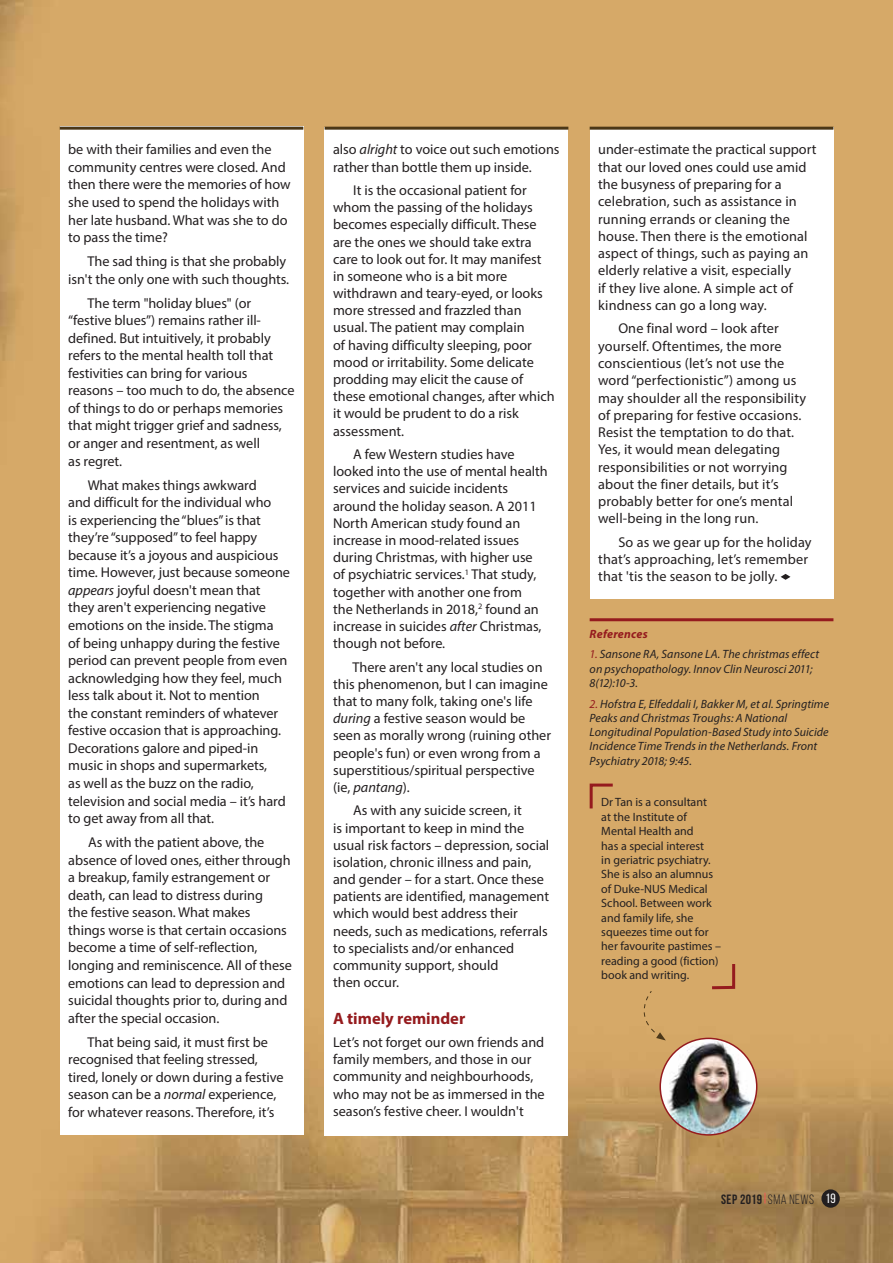
<style>
.page{position:relative;width:893px;height:1263px;background:#fff}
.page>*{position:absolute;margin:0;border:0;box-sizing:border-box;transform-origin:0 0}
.t1{font:700 16.5px "Myriad Pro";color:#951b1e}
.t2{font:14.25px/17.5px "Myriad Pro";color:#231f20}
.t3{font:700 13.5px "Bebas Neue";letter-spacing:.035em;color:#231f20}
.t4{font:italic 12px/14.2px "Myriad Pro";letter-spacing:.005em;color:#231f20}
.t5{font:12px/14.4px "Myriad Pro";color:#231f20}
.t6{font:italic 700 12px "Myriad Pro";letter-spacing:.015em;color:#951b1e}
.s1{font-style:italic}
.s2{color:#951b1e}
.s3{font-weight:400}
.s4{font-weight:400;color:#fff}
</style>
<div class="page">
<img style="left:0;top:0;width:893px;height:1263px">
<div style="left:60px;top:127px;width:243px;height:1008px;background:#fff"></div>
<div style="left:325px;top:127px;width:243px;height:1009px;background:#fff"></div>
<div style="left:590px;top:127px;width:243px;height:471px;background:#fff"></div>
<svg style="left:781px;top:574px;width:9px;height:6px"></svg>
<hr style="left:60px;top:127px;width:243px;height:3px;background:#4b3717">
<hr style="left:325px;top:127px;width:243px;height:3px;background:#4b3717">
<hr style="left:590px;top:127px;width:243px;height:3px;background:#4b3717">
<svg style="left:588px;top:782px;width:28px;height:29px"></svg>
<svg style="left:709px;top:961px;width:28px;height:30px"></svg>
<svg style="left:643px;top:990px;width:23px;height:50px"></svg>
<img style="left:660px;top:1038px;width:97px;height:97px;border-radius:48px">
<div style="left:659px;top:1038px;width:98px;height:98px;border:2px solid #951b1e;border-radius:50%"></div>
<hr style="left:590px;top:618px;width:243px;height:3px;background:#951b1e">
<div style="left:821px;top:1189px;width:19px;height:19px;background:#231f20;border-radius:50%"></div>
<p class="t2" style="left:68px;top:141px;width:224px">be with their families and even the community centres were closed. And then there were the memories of how she used to spend the holidays with her late husband. What was she to do to pass the time?</p>
<p class="t2" style="left:68px;top:252px;width:223px;text-align:right">The sad thing is that she probably isn't the only one with such thoughts.</p>
<p class="t2" style="left:68px;top:294px;width:228px;text-indent:19px">The term "holiday blues" (or “festive blues”) remains rather ill&shy;defined. But intuitively, it probably refers to the mental health toll that festivities can bring for various reasons – too much to do, the absence of things to do or perhaps memories that might trigger grief and sadness, or anger and resentment, as well<br>as regret.</p>
<p class="t2" style="left:68px;top:476px;width:223px;text-indent:19px">What makes things awkward<br>and difficult for the individual who<br>is experiencing the “blues” is that they’re “supposed” to feel happy because it’s a joyous and auspicious time. However, just because someone <span class="s1">appears</span> joyful doesn't mean that they aren't experiencing negative emotions on the inside. The stigma<br>of being unhappy during the festive period can prevent people from even acknowledging how they feel, much less talk about it. Not to mention<br>the constant reminders of whatever festive occasion that is approaching.<br>Decorations galore and piped-in music in shops and supermarkets,<br>as well as the buzz on the radio, television and social media – it’s hard to get away from all that.</p>
<p class="t2" style="left:68px;top:833px;width:225px;text-indent:20px">As with the patient above, the absence of loved ones, either through a breakup, family estrangement or death, can lead to distress during<br>the festive season. What makes<br>things worse is that certain occasions become a time of self-reflection, longing and reminiscence. All of these emotions can lead to depression and suicidal thoughts prior to, during and after the special occasion.</p>
<p class="t2" style="left:68px;top:1033px;width:217px;text-indent:19px">That being said, it must first be recognised that feeling stressed, tired, lonely or down during a festive season can be a <span class="s1">normal</span> experience, for whatever reasons. Therefore, it’s</p>
<p class="t2" style="left:333px;top:141px;width:228px;line-height:17.1px">also <span class="s1">alright</span> to voice out such emotions rather than bottle them up inside.</p>
<p class="t2" style="left:333px;top:182px;width:223px;line-height:17.1px;text-indent:20px">It is the occasional patient for whom the passing of the holidays becomes especially difficult. These are the ones we should take extra care to look out for. It may manifest in someone who is a bit more withdrawn and teary-eyed, or looks more stressed and frazzled than usual. The patient may complain<br>of having difficulty sleeping, poor mood or irritability. Some delicate prodding may elicit the cause of these emotional changes, after which it would be prudent to do a risk assessment.</p>
<p class="t2" style="left:333px;top:445px;width:216px;text-indent:20px">A few Western studies have looked into the use of mental health services and suicide incidents around the holiday season. A 2011<br>North American study found an increase in mood-related issues during Christmas, with higher use of psychiatric services.<sup>1</sup> That study, together with another one from<br>the Netherlands in 2018,<sup>2</sup> found an increase in suicides <span class="s1">after</span> Christmas, though not before.</p>
<p class="t2" style="left:333px;top:658px;width:220px;line-height:17.1px;text-indent:19px">There aren't any local studies on this phenomenon, but I can imagine that to many folk, taking one's life <span class="s1">during</span> a festive season would be seen as morally wrong (ruining other people's fun) or even wrong from a superstitious/spiritual perspective (ie, <span class="s1">pantang</span>).</p>
<p class="t2" style="left:333px;top:802px;width:218px;line-height:17.1px;text-indent:20px">As with any suicide screen, it<br>is important to keep in mind the usual risk factors – depression, social isolation, chronic illness and pain, and gender – for a start. Once these patients are identified, management which would best address their needs, such as medications, referrals to specialists and/or enhanced community support, should<br>then occur.</p>
<p class="t1" style="left:333px;top:1007px;width:134px">A timely reminder</p>
<p class="t2" style="left:333px;top:1033px;width:213px;line-height:17.1px">Let’s not forget our own friends and family members, and those in our community and neighbourhoods, who may not be as immersed in the season’s festive cheer. I wouldn't</p>
<p class="t2" style="left:598px;top:141px;width:220px">under-estimate the practical support that our loved ones could use amid the busyness of preparing for a celebration, such as assistance in running errands or cleaning the house. Then there is the emotional aspect of things, such as paying an elderly relative a visit, especially<br>if they live alone. A simple act of kindness can go a long way.</p>
<p class="t2" style="left:598px;top:320px;width:209px;text-indent:20px">One final word – look after yourself. Oftentimes, the more conscientious (let’s not use the word “perfectionistic”) among us may shoulder all the responsibility of preparing for festive occasions.<br>Resist the temptation to do that.<br>Yes, it would mean delegating responsibilities or not worrying about the finer details, but it’s probably better for one’s mental well-being in the long run.</p>
<p class="t2" style="left:598px;top:533px;width:215px;text-indent:20px">So as we gear up for the holiday that’s approaching, let’s remember that 'tis the season to be jolly.</p>
<p class="t6" style="left:590px;top:626px;width:60px">References</p>
<p class="t4" style="left:590px;top:647px;width:231px"><span class="s2">1.</span> Sansone RA, Sansone LA. The christmas effect on psychopathology. Innov Clin Neurosci 2011;<br>8(12):10-3.</p>
<p class="t4" style="left:590px;top:696px;width:241px"><span class="s2">2.</span> Hofstra E, Elfeddali I, Bakker M, et al. Springtime Peaks and Christmas Troughs: A National Longitudinal Population-Based Study into Suicide Incidence Time Trends in the Netherlands. Front Psychiatry 2018; 9:45.</p>
<p class="t5" style="left:601px;top:795px;width:121px">Dr Tan is a consultant<br>at the Institute of<br>Mental Health and<br>has a special interest<br>in geriatric psychiatry.<br>She is also an alumnus of Duke-NUS Medical<br>School. Between work and family life, she squeezes time out for her favourite pastimes – reading a good (fiction) book and writing.</p>
<p class="t3" style="left:721px;top:1191px;width:116px">SEP 2019 <span class="s3">SMA NEWS</span> <span class="s4">19</span></p>
</div>
